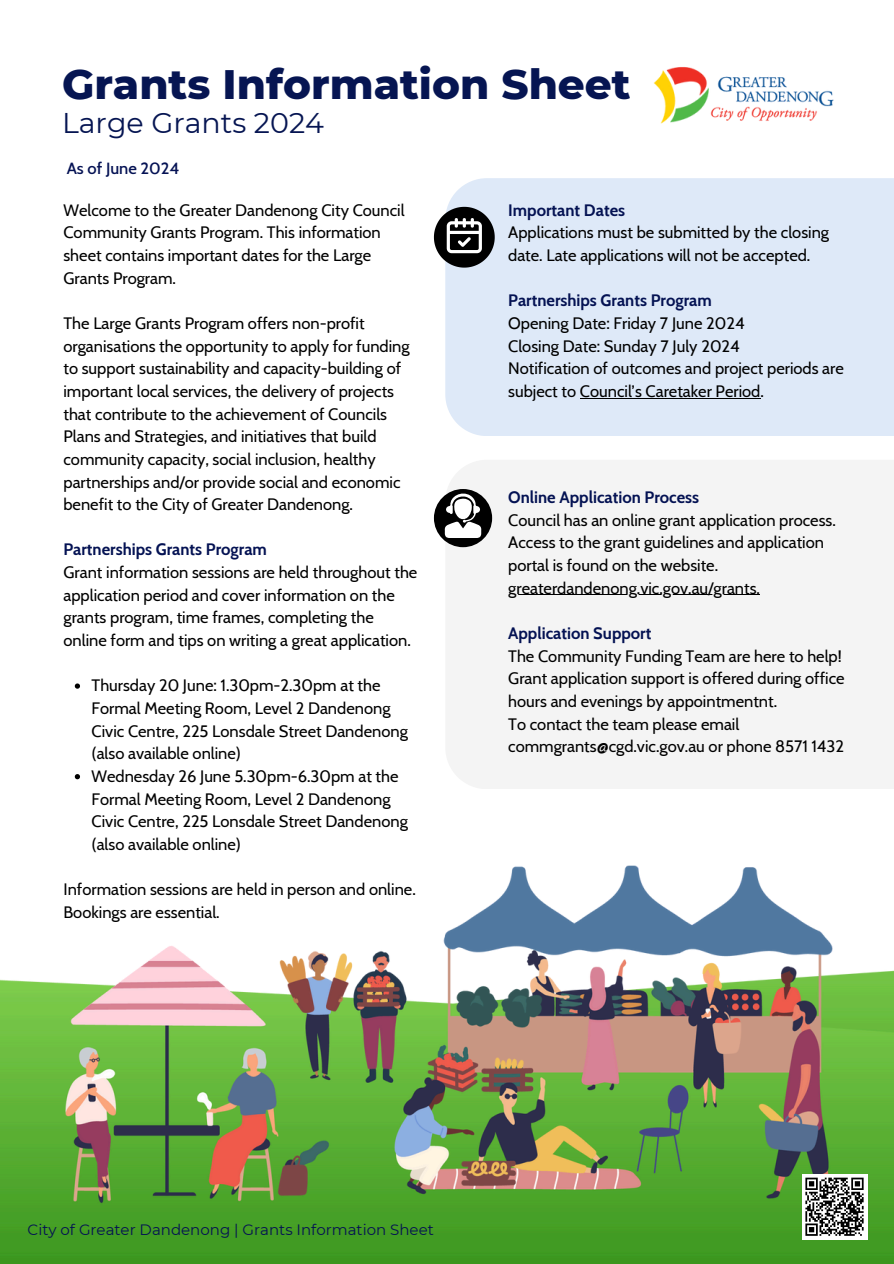
<style>
.page{position:relative;width:894px;height:1264px;background:#fff}
.page>*{position:absolute;margin:0;border:0;box-sizing:border-box;transform-origin:0 0}
.t1{font:800 42px "Montserrat";color:#061552}
.t2{font:28.5px "Montserrat";color:#061552}
.t3{font:16.5px/22.6px "Cabin";color:#000}
.t4{font:700 16.5px "Cabin";color:#041253}
.t5{font:500 16.5px "Cabin";color:#051254}
.t6{font:15px "Montserrat";color:#041253}
</style>
<div class="page">
<div style="left:445px;top:178px;width:448px;height:258px;background:#dee9f8"></div>
<svg style="left:434px;top:207px;width:60px;height:60px"></svg>
<div style="left:446px;top:460px;width:447px;height:322px;background:#f4f4f4"></div>
<img style="left:0;top:782px;width:893px;height:481px">
<svg style="left:434px;top:489px;width:58px;height:58px"></svg>
<div style="left:801px;top:1174px;width:65px;height:65px;background:#fff"></div>
<svg style="left:805px;top:1177px;width:59px;height:59px"></svg>
<svg style="left:75px;top:683px;width:5px;height:5px"></svg>
<svg style="left:75px;top:774px;width:5px;height:5px"></svg>
<hr style="left:579px;top:398px;width:181px;height:1px;background:#000">
<hr style="left:508px;top:594px;width:251px;height:1px;background:#000">
<img style="left:653px;top:67px;width:181px;height:57px">
<p class="t1" style="left:62px;top:58px;width:570px">Grants Information Sheet</p>
<p class="t2" style="left:62px;top:105px;width:263px">Large Grants 2024</p>
<p class="t5" style="left:67px;top:158px;width:114px">As of June 2024</p>
<h2 class="t3" style="left:63px;top:198px;width:342px">Welcome to the Greater Dandenong City Council Community Grants Program. This information sheet contains important dates for the Large Grants Program.</h2>
<p class="t3" style="left:63px;top:312px;width:347px">The Large Grants Program offers non-profit organisations the opportunity to apply for funding to support sustainability and capacity-building of important local services, the delivery of projects that contribute to the achievement of Councils Plans and Strategies, and initiatives that build community capacity, social inclusion, healthy partnerships and/or provide social and economic benefit to the City of Greater Dandenong.</p>
<p class="t4" style="left:63px;top:539px;width:205px">Partnerships Grants Program</p>
<p class="t3" style="left:63px;top:561px;width:355px">Grant information sessions are held throughout the application period and cover information on the grants program, time frames, completing the online form and tips on writing a great application.</p>
<p class="t3" style="left:91px;top:674px;width:318px">Thursday 20 June: 1.30pm-2.30pm at the Formal Meeting Room, Level 2 Dandenong Civic Centre, 225 Lonsdale Street Dandenong (also available online)</p>
<p class="t3" style="left:91px;top:764px;width:318px">Wednesday 26 June 5.30pm-6.30pm at the Formal Meeting Room, Level 2 Dandenong Civic Centre, 225 Lonsdale Street Dandenong (also available online)</p>
<p class="t3" style="left:63px;top:877px;width:354px">Information sessions are held in person and online.</p>
<p class="t3" style="left:63px;top:900px;width:158px">Bookings are essential.</p>
<p class="t4" style="left:508px;top:200px;width:118px">Important Dates</p>
<p class="t3" style="left:508px;top:221px;width:322px">Applications must be submitted by the closing date. Late applications will not be accepted.</p>
<p class="t4" style="left:508px;top:290px;width:205px">Partnerships Grants Program</p>
<p class="t3" style="left:508px;top:312px;width:238px">Opening Date: Friday 7 June 2024</p>
<p class="t3" style="left:508px;top:334px;width:233px">Closing Date: Sunday 7 July 2024</p>
<p class="t3" style="left:508px;top:357px;width:337px">Notification of outcomes and project periods are subject to Council’s Caretaker Period.</p>
<p class="t4" style="left:508px;top:487px;width:192px">Online Application Process</p>
<p class="t3" style="left:508px;top:508px;width:329px">Council has an online grant application process.</p>
<p class="t3" style="left:508px;top:531px;width:317px">Access to the grant guidelines and application portal is found on the website.</p>
<p class="t3" style="left:508px;top:576px;width:253px">greaterdandenong.vic.gov.au/grants.</p>
<p class="t4" style="left:508px;top:623px;width:145px">Application Support</p>
<p class="t3" style="left:508px;top:644px;width:338px">The Community Funding Team are here to help!<br>Grant application support is offered during office hours and evenings by appointmentnt.</p>
<p class="t3" style="left:508px;top:712px;width:337px">To contact the team please email commgrants@cgd.vic.gov.au or phone 8571 1432</p>
<p class="t6" style="left:28px;top:1220px;width:407px">City of Greater Dandenong | Grants Information Sheet</p>
</div>
